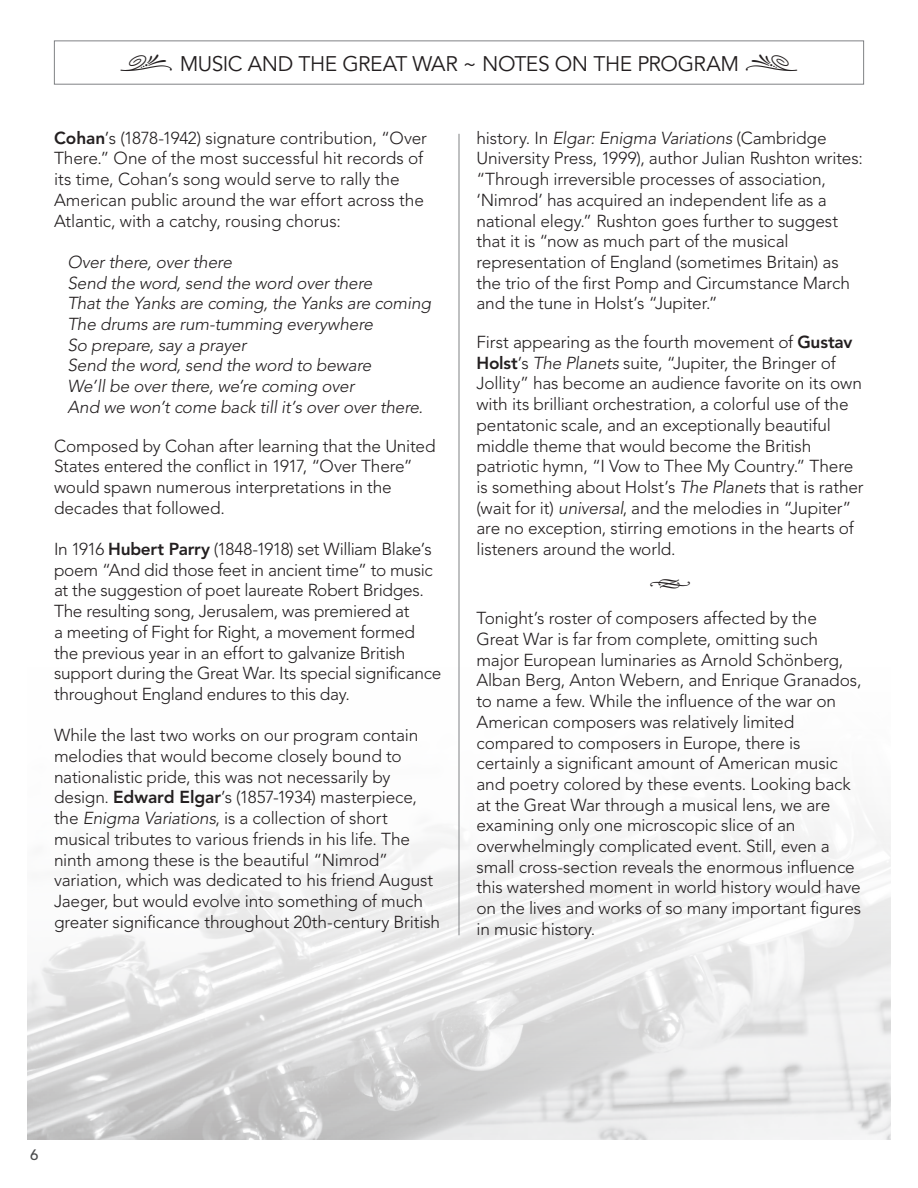
<style>
.page{position:relative;width:918px;height:1188px;background:#fff}
.page>*{position:absolute;margin:0;border:0;box-sizing:border-box;transform-origin:0 0}
.t1{font:27px "Type Embellishments One Let Plain";color:#231f20}
.t2{font:21px "Avenir";letter-spacing:-.02em;color:#231f20}
.t3{font:300 17.25px/20.7px "Avenir";letter-spacing:-.01em;color:#231f20}
.t4{font:italic 300 17.25px/20.7px "Avenir";letter-spacing:-.01em;color:#231f20}
.t5{font:500 15px "Avenir";color:#4b4c4d}
.s1{font-family:"Type Embellishments One Let Plain";font-size:33px}
.s2{font-weight:800}
.s3{font-style:italic}
</style>
<div class="page">
<div style="left:54px;top:40px;width:810px;height:45px;border:1px solid #808285"></div>
<img style="left:27px;top:613px;width:864px;height:526px">
<hr style="left:459px;top:134px;width:1px;height:801px;background:#808285">
<p class="t2" style="left:119px;top:52px;width:681px"><span class="s1">,</span> MUSIC AND THE GREAT WAR ~ NOTES ON THE PROGRAM <span class="s1">.</span></p>
<p class="t3" style="left:54px;top:127px;width:375px"><span class="s2">Cohan</span>’s (1878-1942) signature contribution, “Over There.” One of the most successful hit records of its time, Cohan’s song would serve to rally the American public around the war effort across the Atlantic, with a catchy, rousing chorus:</p>
<p class="t4" style="left:68px;top:252px;width:365px">Over there, over there<br>Send the word, send the word over there<br>That the Yanks are coming, the Yanks are coming The drums are rum-tumming everywhere<br>So prepare, say a prayer<br>Send the word, send the word to beware<br>We’ll be over there, we’re coming over<br>And we won’t come back till it’s over over there.</p>
<p class="t3" style="left:54px;top:435px;width:383px">Composed by Cohan after learning that the United States entered the conflict in 1917, “Over There” would spawn numerous interpretations in the decades that followed.</p>
<p class="t3" style="left:54px;top:539px;width:389px">In 1916 <span class="s2">Hubert Parry</span> (1848-1918) set William Blake’s poem “And did those feet in ancient time” to music at the suggestion of poet laureate Robert Bridges.<br>The resulting song, Jerusalem, was premiered at<br>a meeting of Fight for Right, a movement formed the previous year in an effort to galvanize British support during the Great War. Its special significance throughout England endures to this day.</p>
<p class="t3" style="left:54px;top:725px;width:388px">While the last two works on our program contain melodies that would become closely bound to nationalistic pride, this was not necessarily by design. <span class="s2">Edward Elgar</span>’s (1857-1934) masterpiece, the <span class="s3">Enigma Variations</span>, is a collection of short musical tributes to various friends in his life. The ninth among these is the beautiful “Nimrod” variation, which was dedicated to his friend August Jaeger, but would evolve into something of much greater significance throughout 20th-century British</p>
<p class="t3" style="left:477px;top:127px;width:388px">history. In <span class="s3">Elgar: Enigma Variations</span> (Cambridge University Press, 1999), author Julian Rushton writes: “Through irreversible processes of association, ‘Nimrod’ has acquired an independent life as a national elegy.” Rushton goes further to suggest that it is “now as much part of the musical representation of England (sometimes Britain) as the trio of the first Pomp and Circumstance March and the tune in Holst’s “Jupiter.”</p>
<p class="t3" style="left:477px;top:332px;width:389px">First appearing as the fourth movement of <span class="s2">Gustav Holst</span>’s <span class="s3">The Planets</span> suite, “Jupiter, the Bringer of Jollity” has become an audience favorite on its own with its brilliant orchestration, a colorful use of the pentatonic scale, and an exceptionally beautiful middle theme that would become the British patriotic hymn, “I Vow to Thee My Country.” There is something about Holst’s <span class="s3">The Planets</span> that is rather (wait for it) <span class="s3">universal</span>, and the melodies in “Jupiter” are no exception, stirring emotions in the hearts of listeners around the world.</p>
<h1 class="t1" style="left:649px;top:568px;width:44px">h</h1>
<p class="t3" style="left:477px;top:608px;width:386px">Tonight’s roster of composers affected by the Great War is far from complete, omitting such major European luminaries as Arnold Schönberg, Alban Berg, Anton Webern, and Enrique Granados, to name a few. While the influence of the war on American composers was relatively limited compared to composers in Europe, there is certainly a significant amount of American music and poetry colored by these events. Looking back at the Great War through a musical lens, we are examining only one microscopic slice of an overwhelmingly complicated event. Still, even a small cross-section reveals the enormous influence this watershed moment in world history would have on the lives and works of so many important figures in music history.</p>
<p class="t5" style="left:30px;top:1146px;width:10px">6</p>
</div>
